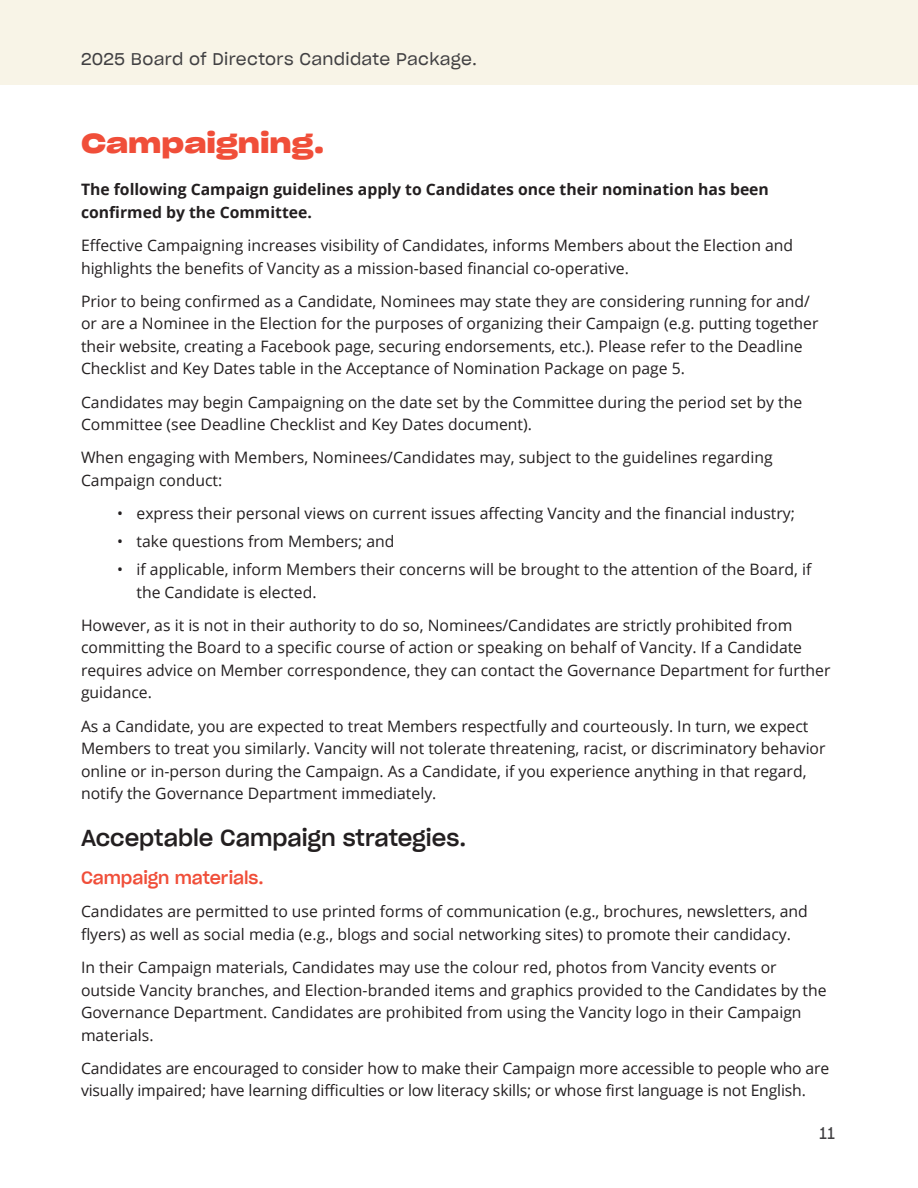
<style>
.page{position:relative;width:918px;height:1188px;background:#fff}
.page>*{position:absolute;margin:0;border:0;box-sizing:border-box;transform-origin:0 0}
.Section_Header{font:27px "Sharp Grotesk Sm Bold 25";color:#f04e39}
.Sub-head{font:22.5px "Sharp Grotesk Medium 20";color:#231f20}
.Bold_Red_11_5pt{font:17.25px "Sharp Grotesk Medium 20";color:#f04e39}
.t1{font:16.5px "Sharp Grotesk Book 20";letter-spacing:.02em;color:#414042}
.Body{font:15.75px/22.5px "Open Sans";color:#231f20}
.Bullet_Points{font:15.75px "Open Sans";color:#231f20}
.Bullet_Last{font:15.75px/22.5px "Open Sans";color:#231f20}
.Body-2{font:700 15.75px/22.5px "Open Sans";color:#231f20}
</style>
<div class="page">
<div style="left:0;top:0;width:918px;height:85px;background:#f8f4e7"></div>
<p class="t1" style="left:81px;top:46px;width:398px">2025 Board of Directors Candidate Package.</p>
<p class="Section_Header" style="left:81px;top:120px;width:245px">Campaigning.</p>
<p class="Body-2" style="left:81px;top:178px;width:689px">The following Campaign guidelines apply to Candidates once their nomination has been confirmed by the Committee.</p>
<p class="Body" style="left:81px;top:234px;width:714px">Effective Campaigning increases visibility of Candidates, informs Members about the Election and highlights the benefits of Vancity as a mission-based financial co-operative.</p>
<p class="Body" style="left:81px;top:290px;width:739px">Prior to being confirmed as a Candidate, Nominees may state they are considering running for and/ or are a Nominee in the Election for the purposes of organizing their Campaign (e.g. putting together their website, creating a Facebook page, securing endorsements, etc.). Please refer to the Deadline Checklist and Key Dates table in the Acceptance of Nomination Package on page 5.</p>
<p class="Body" style="left:81px;top:390px;width:723px">Candidates may begin Campaigning on the date set by the Committee during the period set by the<br>Committee (see Deadline Checklist and Key Dates document).</p>
<p class="Body" style="left:81px;top:446px;width:693px">When engaging with Members, Nominees/Candidates may, subject to the guidelines regarding<br>Campaign conduct:</p>
<p class="Bullet_Points" style="left:117px;top:503px;width:680px">• express their personal views on current issues affecting Vancity and the financial industry;</p>
<p class="Bullet_Points" style="left:117px;top:531px;width:279px">• take questions from Members; and</p>
<p class="Bullet_Last" style="left:136px;top:558px;width:676px;text-indent:-20px">• if applicable, inform Members their concerns will be brought to the attention of the Board, if the Candidate is elected.</p>
<p class="Body" style="left:81px;top:614px;width:751px">However, as it is not in their authority to do so, Nominees/Candidates are strictly prohibited from committing the Board to a specific course of action or speaking on behalf of Vancity. If a Candidate requires advice on Member correspondence, they can contact the Governance Department for further guidance.</p>
<p class="Body" style="left:81px;top:714px;width:746px">As a Candidate, you are expected to treat Members respectfully and courteously. In turn, we expect Members to treat you similarly. Vancity will not tolerate threatening, racist, or discriminatory behavior online or in-person during the Campaign. As a Candidate, if you experience anything in that regard, notify the Governance Department immediately.</p>
<p class="Sub-head" style="left:81px;top:819px;width:387px">Acceptable Campaign strategies.</p>
<p class="Bold_Red_11_5pt" style="left:81px;top:863px;width:184px">Campaign materials.</p>
<p class="Body" style="left:81px;top:900px;width:728px">Candidates are permitted to use printed forms of communication (e.g., brochures, newsletters, and flyers) as well as social media (e.g., blogs and social networking sites) to promote their candidacy.</p>
<p class="Body" style="left:81px;top:956px;width:747px">In their Campaign materials, Candidates may use the colour red, photos from Vancity events or outside Vancity branches, and Election-branded items and graphics provided to the Candidates by the Governance Department. Candidates are prohibited from using the Vancity logo in their Campaign materials.</p>
<p class="Body" style="left:81px;top:1057px;width:750px">Candidates are encouraged to consider how to make their Campaign more accessible to people who are visually impaired; have learning difficulties or low literacy skills; or whose first language is not English.</p>
<p class="t1" style="left:820px;top:1119px;width:17px">11</p>
</div>
